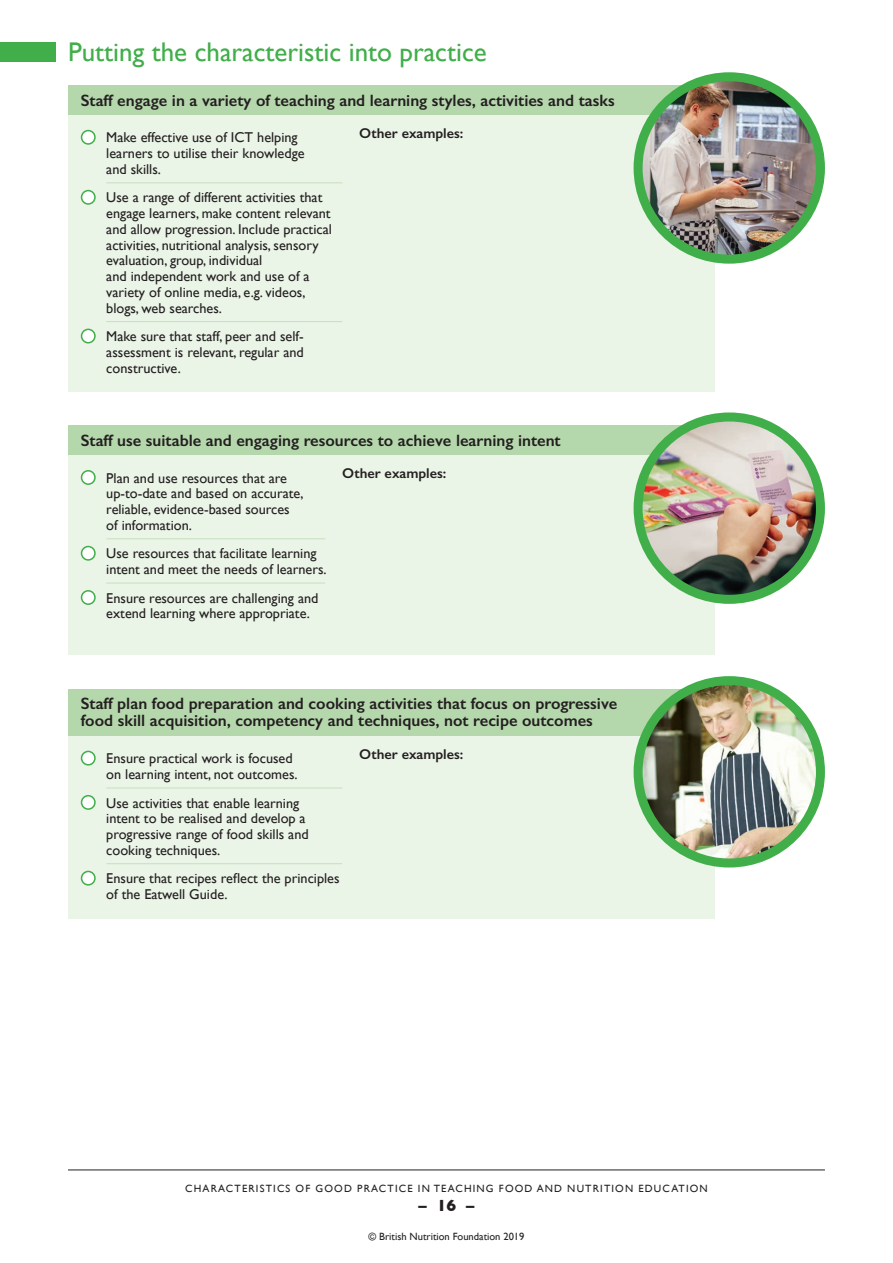
<style>
.page{position:relative;width:893px;height:1263px;background:#fff}
.page>*{position:absolute;margin:0;border:0;box-sizing:border-box;transform-origin:0 0}
.t1{font:27px "Gill Sans";color:#40ae49}
.t2{font:600 16.5px/16.5px "Gill Sans";color:#231f20}
.t3{font:700 16.5px "Gill Sans";color:#231f20}
.t4{font:14.25px/15.8px "Gill Sans";color:#231f20}
.t5{font:600 14.25px "Gill Sans";color:#231f20}
.t6{font:10.5px "Gill Sans";letter-spacing:.11em;color:#231f20}
.t7{font:10.5px "Gill Sans";color:#231f20}
</style>
<div class="page">
<hr style="left:68px;top:1169px;width:757px;height:1px;background:#231f20">
<div style="left:0;top:43px;width:55px;height:19px;background:#40ae49"></div>
<div style="left:68px;top:736px;width:646px;height:182px;background:#eaf4e7"></div>
<hr style="left:106px;top:787px;width:236px;height:1px;background:#c7e0bf">
<hr style="left:106px;top:863px;width:236px;height:1px;background:#c7e0bf">
<div style="left:82px;top:751px;width:13px;height:14px;background:#fff;border-radius:50%"></div>
<div style="left:81px;top:751px;width:15px;height:14px;border:2px solid #40ae49;border-radius:50%"></div>
<div style="left:82px;top:796px;width:13px;height:13px;background:#fff;border-radius:50%"></div>
<div style="left:81px;top:795px;width:15px;height:15px;border:2px solid #40ae49;border-radius:50%"></div>
<div style="left:82px;top:871px;width:13px;height:14px;background:#fff;border-radius:50%"></div>
<div style="left:81px;top:871px;width:15px;height:14px;border:2px solid #40ae49;border-radius:50%"></div>
<div style="left:68px;top:689px;width:646px;height:47px;background:#b5d7ac"></div>
<img style="left:642px;top:681px;width:174px;height:182px">
<div style="left:634px;top:676px;width:191px;height:191px;border:9px solid #40ae49;border-radius:50%"></div>
<div style="left:68px;top:455px;width:646px;height:200px;background:#eaf4e7"></div>
<hr style="left:106px;top:538px;width:219px;height:1px;background:#c7e0bf">
<hr style="left:106px;top:583px;width:219px;height:1px;background:#c7e0bf">
<div style="left:82px;top:471px;width:13px;height:13px;background:#fff;border-radius:50%"></div>
<div style="left:81px;top:470px;width:15px;height:15px;border:2px solid #40ae49;border-radius:50%"></div>
<div style="left:82px;top:546px;width:13px;height:14px;background:#fff;border-radius:50%"></div>
<div style="left:81px;top:546px;width:15px;height:15px;border:2px solid #40ae49;border-radius:50%"></div>
<div style="left:82px;top:591px;width:13px;height:13px;background:#fff;border-radius:50%"></div>
<div style="left:81px;top:590px;width:15px;height:15px;border:2px solid #40ae49;border-radius:50%"></div>
<div style="left:68px;top:425px;width:646px;height:30px;background:#b5d7ac"></div>
<img style="left:638px;top:417px;width:182px;height:179px">
<div style="left:634px;top:412px;width:191px;height:192px;border:9px solid #40ae49;border-radius:50%"></div>
<div style="left:68px;top:115px;width:646px;height:276px;background:#eaf4e7"></div>
<hr style="left:106px;top:182px;width:236px;height:1px;background:#c7e0bf">
<hr style="left:106px;top:321px;width:236px;height:1px;background:#c7e0bf">
<div style="left:82px;top:131px;width:13px;height:13px;background:#fff;border-radius:50%"></div>
<div style="left:81px;top:130px;width:15px;height:15px;border:2px solid #40ae49;border-radius:50%"></div>
<div style="left:82px;top:191px;width:13px;height:13px;background:#fff;border-radius:50%"></div>
<div style="left:81px;top:190px;width:15px;height:15px;border:2px solid #40ae49;border-radius:50%"></div>
<div style="left:82px;top:329px;width:13px;height:14px;background:#fff;border-radius:50%"></div>
<div style="left:81px;top:329px;width:15px;height:14px;border:2px solid #40ae49;border-radius:50%"></div>
<div style="left:68px;top:85px;width:646px;height:30px;background:#b5d7ac"></div>
<img style="left:638px;top:77px;width:182px;height:182px;border-radius:91px">
<div style="left:634px;top:72px;width:191px;height:192px;border:9px solid #40ae49;border-radius:50%"></div>
<p class="t1" style="left:68px;top:36px;width:420px">Putting the characteristic into practice</p>
<p class="t2" style="left:81px;top:92px;width:535px">Staff engage in a variety of teaching and learning styles, activities and tasks</p>
<p class="t4" style="left:106px;top:130px;width:200px">Make effective use of ICT helping learners to utilise their knowledge and skills.</p>
<p class="t4" style="left:106px;top:190px;width:227px">Use a range of different activities that engage learners, make content relevant and allow progression. Include practical activities, nutritional analysis, sensory evaluation, group, individual<br>and independent work and use of a variety of online media, e.g. videos, blogs, web searches.</p>
<p class="t4" style="left:106px;top:328px;width:199px;text-align:justify">Make sure that staff, peer and self&shy;assessment is relevant, regular and constructive.</p>
<p class="t5" style="left:359px;top:124px;width:106px">Other examples:</p>
<p class="t2" style="left:81px;top:432px;width:481px">Staff use suitable and engaging resources to achieve learning intent</p>
<p class="t4" style="left:106px;top:470px;width:199px">Plan and use resources that are up-to-date and based on accurate, reliable, evidence-based sources of information.</p>
<p class="t4" style="left:106px;top:546px;width:222px">Use resources that facilitate learning intent and meet the needs of learners.</p>
<p class="t4" style="left:106px;top:590px;width:214px">Ensure resources are challenging and extend learning where appropriate.</p>
<p class="t5" style="left:342px;top:465px;width:106px">Other examples:</p>
<p class="t2" style="left:81px;top:695px;width:538px">Staff plan food preparation and cooking activities that focus on progressive food skill acquisition, competency and techniques, not recipe outcomes</p>
<p class="t4" style="left:106px;top:750px;width:193px">Ensure practical work is focused on learning intent, not outcomes.</p>
<p class="t4" style="left:106px;top:795px;width:204px">Use activities that enable learning intent to be realised and develop a progressive range of food skills and cooking techniques.</p>
<p class="t4" style="left:106px;top:870px;width:235px">Ensure that recipes reflect the principles of the Eatwell Guide.</p>
<p class="t5" style="left:359px;top:745px;width:106px">Other examples:</p>
<p class="t6" style="left:185px;top:1182px;width:524px">CHARACTERISTICS OF GOOD PRACTICE IN TEACHING FOOD AND NUTRITION EDUCATION</p>
<p class="t3" style="left:419px;top:1192px;width:57px">– 16 –</p>
<p class="t7" style="left:369px;top:1231px;width:157px">© British Nutrition Foundation 2019</p>
</div>
